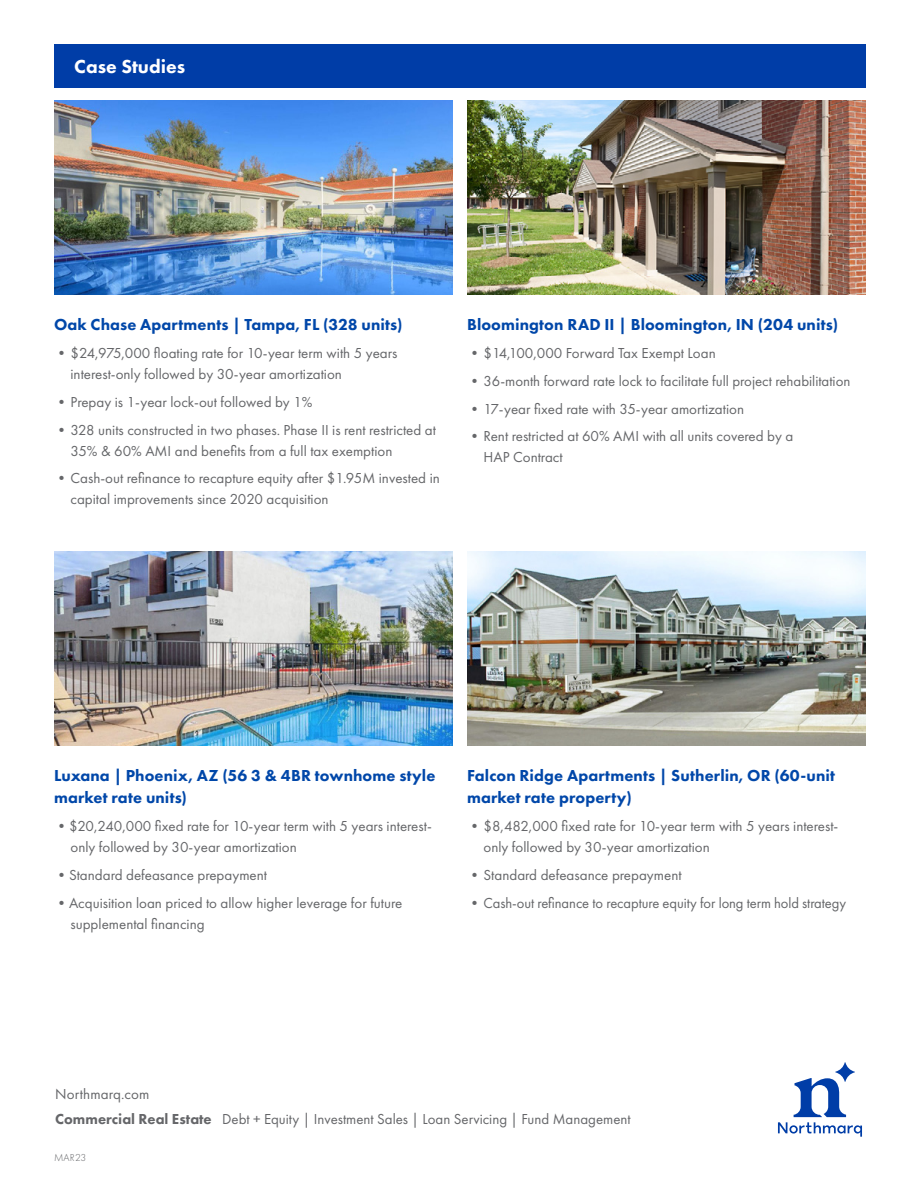
<style>
.page{position:relative;width:918px;height:1188px;background:#fff}
.page>*{position:absolute;margin:0;border:0;box-sizing:border-box;transform-origin:0 0}
.t1{font:800 19.5px "Futura PT";color:#fff}
.t2{font:800 16.5px/22.5px "Futura PT";letter-spacing:.005em;color:#0047a9}
.t3{font:15px/21px "Futura PT";color:#656669}
.t4{font:300 10.5px "Futura PT";letter-spacing:.02em;color:#656669}
.s1{font-weight:800}
</style>
<div class="page">
<svg style="left:778px;top:1078px;width:84px;height:59px"></svg>
<svg style="left:835px;top:1062px;width:20px;height:20px"></svg>
<img style="left:54px;top:100px;width:398px;height:195px">
<img style="left:54px;top:551px;width:398px;height:195px">
<img style="left:467px;top:100px;width:398px;height:195px">
<img style="left:467px;top:551px;width:398px;height:195px">
<div style="left:54px;top:44px;width:811px;height:43px;background:#003da7"></div>
<h1 class="t1" style="left:74px;top:55px;width:113px">Case Studies</h1>
<p class="t2" style="left:54px;top:313px;width:350px">Oak Chase Apartments | Tampa, FL (328 units)</p>
<p class="t3" style="left:70px;top:342px;width:328px;text-indent:-16px">•$24,975,000 floating rate for 10-year term with 5 years interest-only followed by 30-year amortization</p>
<p class="t3" style="left:54px;top:391px;width:260px">•Prepay is 1-year lock-out followed by 1%</p>
<p class="t3" style="left:70px;top:419px;width:367px;text-indent:-16px">•328 units constructed in two phases. Phase II is rent restricted at<br>35% &amp; 60% AMI and benefits from a full tax exemption</p>
<p class="t3" style="left:70px;top:468px;width:371px;text-indent:-16px">•Cash-out refinance to recapture equity after $1.95M invested in capital improvements since 2020 acquisition</p>
<p class="t2" style="left:467px;top:313px;width:372px">Bloomington RAD II | Bloomington, IN (204 units)</p>
<p class="t3" style="left:467px;top:342px;width:250px">•$14,100,000 Forward Tax Exempt Loan</p>
<p class="t3" style="left:467px;top:370px;width:385px">•36-month forward rate lock to facilitate full project rehabilitation</p>
<p class="t3" style="left:467px;top:398px;width:279px">•17-year fixed rate with 35-year amortization</p>
<p class="t3" style="left:484px;top:426px;width:311px;text-indent:-16px">•Rent restricted at 60% AMI with all units covered by a<br>HAP Contract</p>
<p class="t2" style="left:54px;top:764px;width:383px">Luxana | Phoenix, AZ (56 3 &amp; 4BR townhome style market rate units)</p>
<p class="t3" style="left:70px;top:816px;width:363px;text-indent:-16px">•$20,240,000 fixed rate for 10-year term with 5 years interest&shy;only followed by 30-year amortization</p>
<p class="t3" style="left:54px;top:864px;width:215px">•Standard defeasance prepayment</p>
<p class="t3" style="left:70px;top:892px;width:333px;text-indent:-16px">•Acquisition loan priced to allow higher leverage for future supplemental financing</p>
<p class="t2" style="left:467px;top:764px;width:370px">Falcon Ridge Apartments | Sutherlin, OR (60-unit market rate property)</p>
<p class="t3" style="left:484px;top:816px;width:356px;text-indent:-16px">•$8,482,000 fixed rate for 10-year term with 5 years interest&shy;only followed by 30-year amortization</p>
<p class="t3" style="left:467px;top:864px;width:216px">•Standard defeasance prepayment</p>
<p class="t3" style="left:467px;top:892px;width:381px">•Cash-out refinance to recapture equity for long term hold strategy</p>
<p class="t3" style="left:55px;top:1081px;width:577px;line-height:25.5px">Northmarq.com<br><span class="s1">Commercial Real Estate</span> Debt + Equity | Investment Sales | Loan Servicing | Fund Management</p>
<p class="t4" style="left:54px;top:1152px;width:34px">MAR23</p>
</div>
